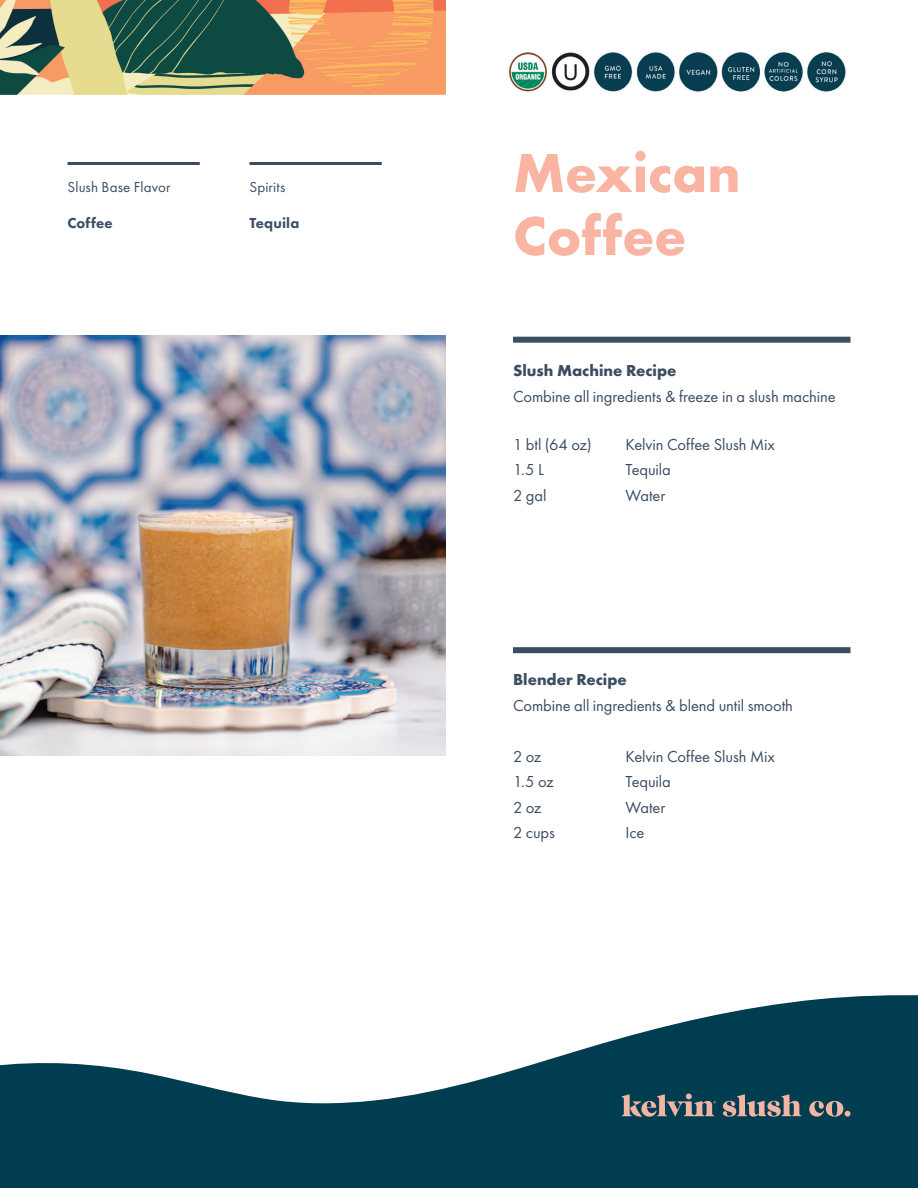
<style>
.page{position:relative;width:918px;height:1188px;background:#fff}
.page>*{position:absolute;margin:0;border:0;box-sizing:border-box;transform-origin:0 0}
.t1{font:700 57px/63px "Futura PT";color:#f9b4a2}
.t2{font:16.5px "Futura PT";letter-spacing:-.005em;color:#3c4d63}
.t3{font:700 16.5px "Futura PT";color:#3c4d63}
.t4{font:15px "Futura PT";letter-spacing:.01em;color:#3c4d63}
.t5{font:800 15px "Futura PT";letter-spacing:.01em;color:#3c4d63}
</style>
<div class="page">
<svg style="left:0;top:995px;width:918px;height:193px;fill:#013d51"></svg>
<svg style="left:723px;top:1094px;width:78px;height:23px;background:#6b7175"></svg>
<svg style="left:809px;top:1101px;width:41px;height:16px"></svg>
<svg style="left:622px;top:1093px;width:94px;height:24px;background:#5f6b70"></svg>
<img style="left:0;top:0;width:446px;height:94px">
<img style="left:508px;top:52px;width:338px;height:40px">
<hr style="left:68px;top:162px;width:132px;height:3px;background:#3c4d63">
<div style="left:513px;top:337px;width:337px;height:6px;background:#3c4d63"></div>
<div style="left:513px;top:647px;width:337px;height:6px;background:#3c4d63"></div>
<hr style="left:249px;top:162px;width:133px;height:3px;background:#3c4d63">
<img style="left:0;top:335px;width:445px;height:421px">
<p class="t4" style="left:68px;top:178px;width:104px">Slush Base Flavor</p>
<p class="t5" style="left:68px;top:213px;width:47px">Coffee</p>
<p class="t4" style="left:249px;top:178px;width:37px">Spirits</p>
<p class="t5" style="left:249px;top:213px;width:51px">Tequila</p>
<h1 class="t1" style="left:513px;top:140px;width:229px">Mexican<br>Coffee</h1>
<p class="t3" style="left:513px;top:360px;width:165px">Slush Machine Recipe</p>
<p class="t2" style="left:513px;top:386px;width:324px">Combine all ingredients &amp; freeze in a slush machine</p>
<p class="t2" style="left:513px;top:434px;width:80px">1 btl (64 oz)</p>
<p class="t2" style="left:625px;top:434px;width:151px">Kelvin Coffee Slush Mix</p>
<p class="t2" style="left:513px;top:460px;width:32px">1.5 L</p>
<p class="t2" style="left:625px;top:460px;width:47px">Tequila</p>
<p class="t2" style="left:513px;top:485px;width:35px">2 gal</p>
<p class="t2" style="left:625px;top:485px;width:41px">Water</p>
<p class="t3" style="left:513px;top:669px;width:115px">Blender Recipe</p>
<p class="t2" style="left:513px;top:696px;width:281px">Combine all ingredients &amp; blend until smooth</p>
<p class="t2" style="left:513px;top:747px;width:30px">2 oz</p>
<p class="t2" style="left:625px;top:747px;width:151px">Kelvin Coffee Slush Mix</p>
<p class="t2" style="left:513px;top:772px;width:42px">1.5 oz</p>
<p class="t2" style="left:625px;top:772px;width:47px">Tequila</p>
<p class="t2" style="left:513px;top:798px;width:30px">2 oz</p>
<p class="t2" style="left:625px;top:798px;width:41px">Water</p>
<p class="t2" style="left:513px;top:823px;width:43px">2 cups</p>
<p class="t2" style="left:625px;top:823px;width:21px">Ice</p>
</div>
